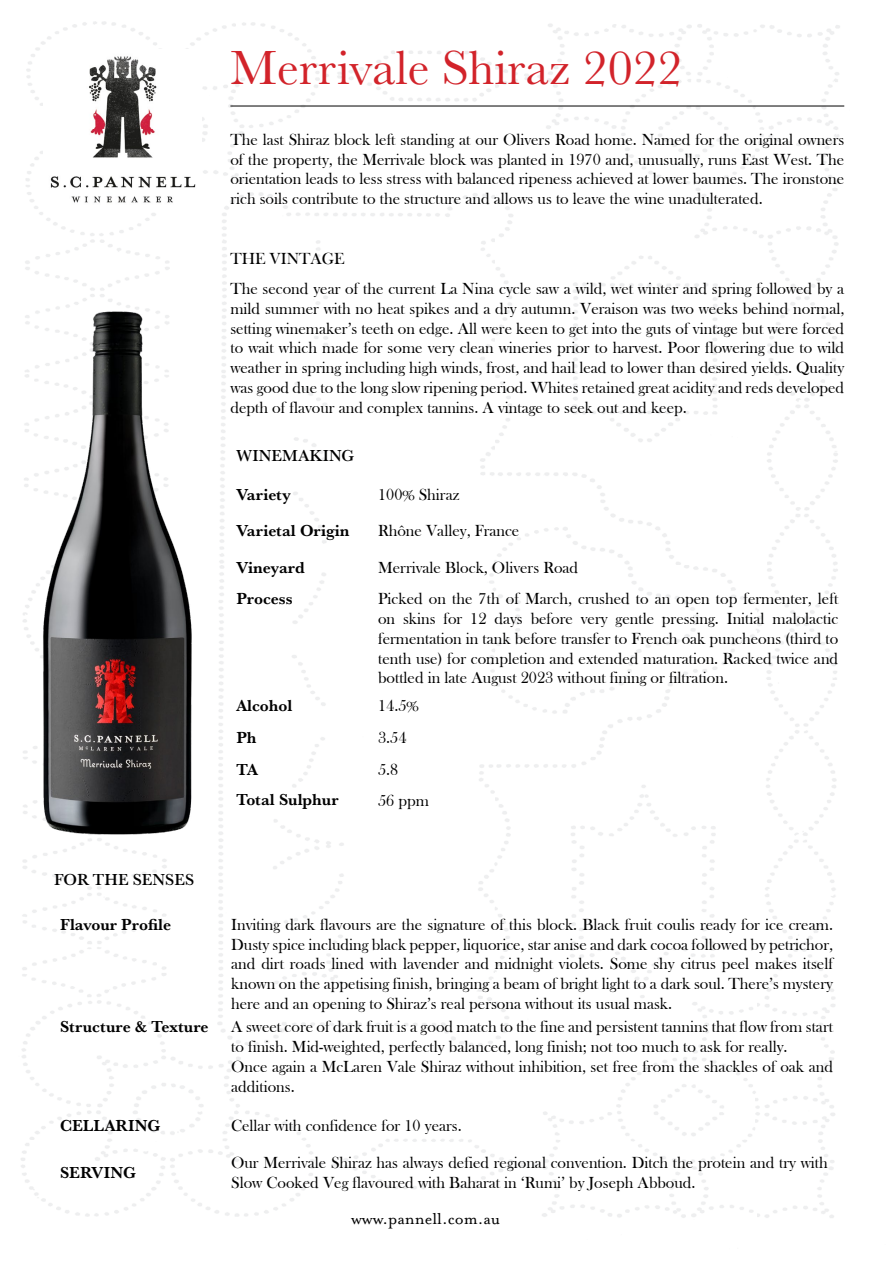
<style>
.page{position:relative;width:893px;height:1263px;background:#fff}
.page>*{position:absolute;margin:0;border:0;box-sizing:border-box;transform-origin:0 0}
.t1{font:49.5px "Baskerville URW";color:#d2232a}
.t2{font:18px "Mrs Eaves OT";color:#000}
.t3{font:16.5px/19.8px "Bask Old Face";color:#000;text-align:justify}
.t4{font:700 16.5px "Baskerville URW";color:#000}
.t5{font:500 16.5px "Baskerville URW";color:#000}
</style>
<div class="page">
<hr style="left:230px;top:106px;width:614px;height:1px;background:#000">
<img style="left:29px;top:311px;width:163px;height:524px">
<img style="left:50px;top:56px;width:146px;height:148px">
<h1 class="t1" style="left:230px;top:34px;width:454px">Merrivale Shiraz 2022</h1>
<p class="t3" style="left:230px;top:130px;width:615px">The last Shiraz block left standing at our Olivers Road home. Named for the original owners of the property, the Merrivale block was planted in 1970 and, unusually, runs East West. The orientation leads to less stress with balanced ripeness achieved at lower baumes. The ironstone rich soils contribute to the structure and allows us to leave the wine unadulterated.</p>
<p class="t3" style="left:230px;top:243px;width:615px;line-height:30.3px">THE VINTAGE<br>The second year of the current La Nina cycle saw a wild, wet winter and spring followed by a</p>
<p class="t3" style="left:230px;top:299px;width:615px">mild summer with no heat spikes and a dry autumn. Veraison was two weeks behind normal, setting winemaker’s teeth on edge. All were keen to get into the guts of vintage but were forced to wait which made for some very clean wineries prior to harvest. Poor flowering due to wild weather in spring including high winds, frost, and hail lead to lower than desired yields. Quality was good due to the long slow ripening period. Whites retained great acidity and reds developed depth of flavour and complex tannins. A vintage to seek out and keep.</p>
<p class="t5" style="left:236px;top:443px;width:119px">WINEMAKING</p>
<p class="t4" style="left:236px;top:482px;width:56px">Variety</p>
<p class="t3" style="left:378px;top:485px;width:83px">100% Shiraz</p>
<p class="t4" style="left:236px;top:518px;width:114px">Varietal Origin</p>
<p class="t3" style="left:378px;top:521px;width:143px">Rhône Valley, France</p>
<p class="t4" style="left:236px;top:556px;width:70px">Vineyard</p>
<p class="t3" style="left:378px;top:558px;width:202px">Merrivale Block, Olivers Road</p>
<p class="t4" style="left:236px;top:587px;width:58px">Process</p>
<p class="t3" style="left:378px;top:589px;width:462px">Picked on the 7th of March, crushed to an open top fermenter, left on skins for 12 days before very gentle pressing. Initial malolactic fermentation in tank before transfer to French oak puncheons (third to tenth use) for completion and extended maturation. Racked twice and bottled in late August 2023 without fining or filtration.</p>
<p class="t4" style="left:236px;top:694px;width:58px">Alcohol</p>
<p class="t3" style="left:378px;top:696px;width:42px">14.5%</p>
<p class="t4" style="left:236px;top:726px;width:22px">Ph</p>
<p class="t3" style="left:378px;top:728px;width:30px">3.54</p>
<p class="t4" style="left:236px;top:757px;width:23px">TA</p>
<p class="t3" style="left:378px;top:760px;width:22px">5.8</p>
<p class="t4" style="left:236px;top:788px;width:104px">Total Sulphur</p>
<p class="t3" style="left:378px;top:790px;width:52px">56 ppm</p>
<p class="t5" style="left:54px;top:868px;width:142px">FOR THE SENSES</p>
<p class="t4" style="left:60px;top:912px;width:113px">Flavour Profile</p>
<p class="t3" style="left:231px;top:915px;width:603px">Inviting dark flavours are the signature of this block. Black fruit coulis ready for ice cream.<br>Dusty spice including black pepper, liquorice, star anise and dark cocoa followed by petrichor, and dirt roads lined with lavender and midnight violets. Some shy citrus peel makes itself known on the appetising finish, bringing a beam of bright light to a dark soul. There’s mystery here and an opening to Shiraz’s real persona without its usual mask.</p>
<p class="t4" style="left:60px;top:1015px;width:150px">Structure &amp; Texture</p>
<p class="t3" style="left:231px;top:1017px;width:603px;text-align:left">A sweet core of dark fruit is a good match to the fine and persistent tannins that flow from start to finish. Mid-weighted, perfectly balanced, long finish; not too much to ask for really.<br>Once again a McLaren Vale Shiraz without inhibition, set free from the shackles of oak and additions.</p>
<p class="t4" style="left:60px;top:1113px;width:102px">CELLARING</p>
<p class="t3" style="left:231px;top:1116px;width:232px">Cellar with confidence for 10 years.</p>
<p class="t4" style="left:60px;top:1161px;width:77px">SERVING</p>
<p class="t3" style="left:231px;top:1153px;width:598px">Our Merrivale Shiraz has always defied regional convention. Ditch the protein and try with<br>Slow Cooked Veg flavoured with Baharat in ‘Rumi’ by Joseph Abboud.</p>
<p class="t2" style="left:351px;top:1208px;width:151px">www.pannell.com.au</p>
</div>
